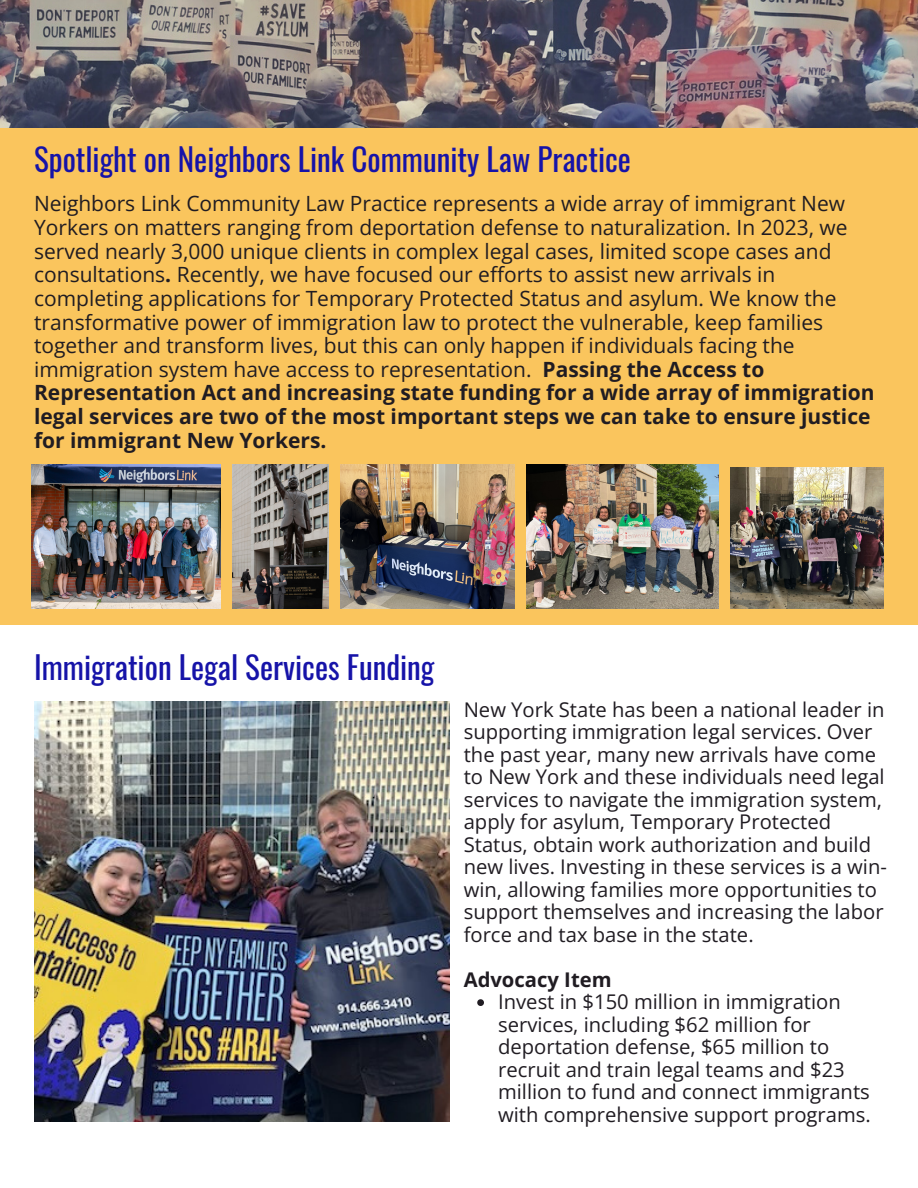
<style>
.page{position:relative;width:918px;height:1188px;background:#fff}
.page>*{position:absolute;margin:0;border:0;box-sizing:border-box;transform-origin:0 0}
.t1{font:31.2px "Oswald";color:#1613a8}
.t2{font:21px/23.7px "Open Sans";color:#201c22}
.t3{font:700 21px "Open Sans";color:#201c22}
.t4{font:20.25px/22.5px "Open Sans";color:#201c22}
.t5{font:700 20.25px "Open Sans";color:#201c22}
.s1{font-weight:700}
</style>
<div class="page">
<div style="left:0;top:104px;width:918px;height:521px;background:#fac55d"></div>
<img style="left:0;top:0;width:918px;height:127px">
<img style="left:34px;top:702px;width:415px;height:420px">
<img style="left:32px;top:465px;width:189px;height:144px">
<img style="left:340px;top:465px;width:174px;height:144px">
<img style="left:232px;top:465px;width:97px;height:144px">
<img style="left:526px;top:465px;width:193px;height:144px">
<img style="left:730px;top:467px;width:154px;height:142px">
<svg style="left:477px;top:999px;width:7px;height:7px"></svg>
<h2 class="t1" style="left:34px;top:135px;width:598px">Spotlight on Neighbors Link Community Law Practice</h2>
<p class="t2" style="left:34px;top:191px;width:842px">Neighbors Link Community Law Practice represents a wide array of immigrant New Yorkers on matters ranging from deportation defense to naturalization. In 2023, we served nearly 3,000 unique clients in complex legal cases, limited scope cases and consultations<span class="s1">.</span> Recently, we have focused our efforts to assist new arrivals in completing applications for Temporary Protected Status and asylum. We know the transformative power of immigration law to protect the vulnerable, keep families together and transform lives, but this can only happen if individuals facing the immigration system have access to representation. <span class="s1">Passing the Access to Representation Act and increasing state funding for a wide array of immigration legal services are two of the most important steps we can take to ensure justice</span></p>
<p class="t3" style="left:34px;top:425px;width:294px">for immigrant New Yorkers.</p>
<p class="t1" style="left:34px;top:642px;width:402px">Immigration Legal Services Funding</p>
<p class="t4" style="left:464px;top:698px;width:425px">New York State has been a national leader in supporting immigration legal services. Over the past year, many new arrivals have come to New York and these individuals need legal services to navigate the immigration system, apply for asylum, Temporary Protected Status, obtain work authorization and build new lives. Investing in these services is a win&shy;win, allowing families more opportunities to support themselves and increasing the labor force and tax base in the state.</p>
<p class="t5" style="left:464px;top:965px;width:149px">Advocacy Item</p>
<h1 class="t4" style="left:498px;top:990px;width:374px">Invest in $150 million in immigration services, including $62 million for deportation defense, $65 million to recruit and train legal teams and $23 million to fund and connect immigrants with comprehensive support programs.</h1>
</div>
